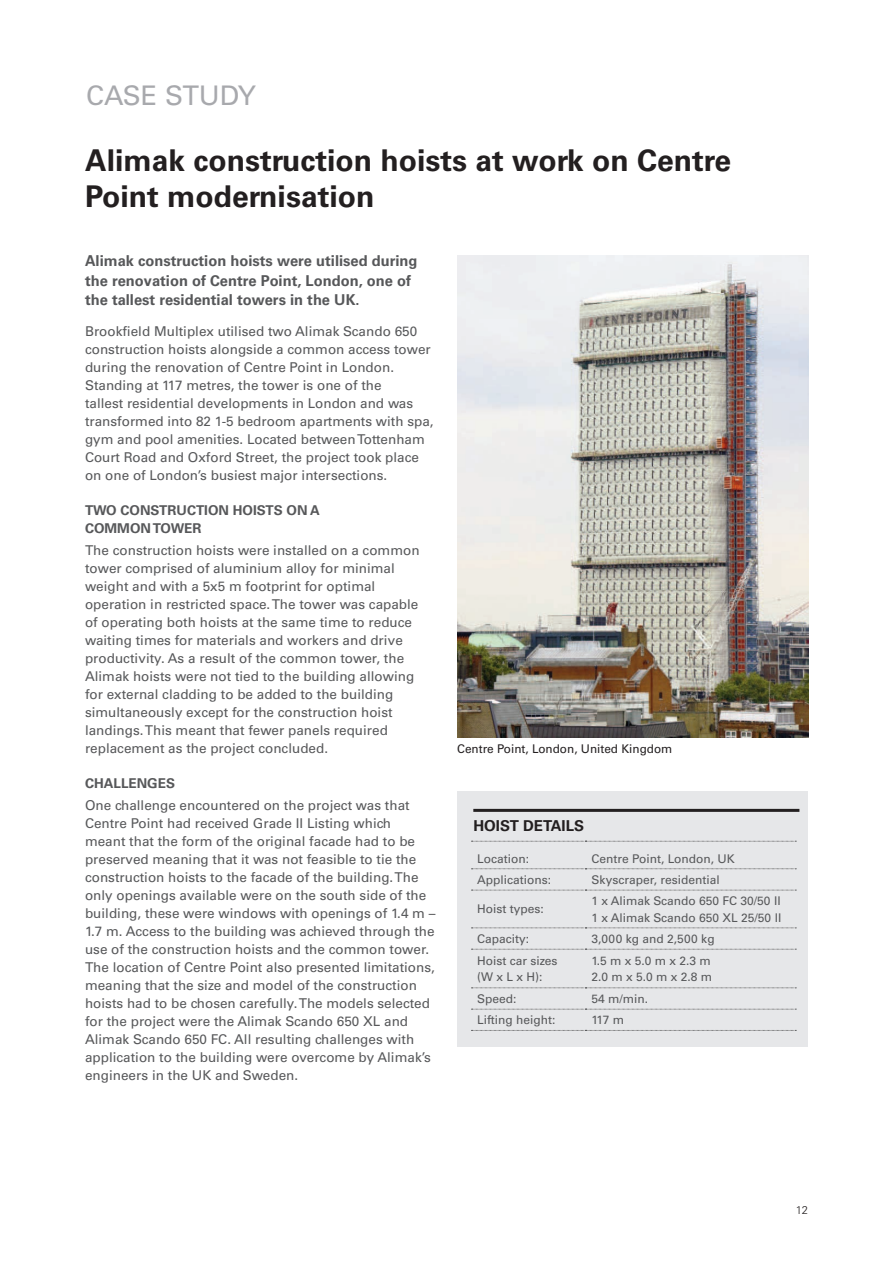
<style>
.page{position:relative;width:893px;height:1263px;background:#fff}
.page>*{position:absolute;margin:0;border:0;box-sizing:border-box;transform-origin:0 0}
.t1{font:700 30px/36px "Univers LT Std";color:#231f20}
.Project_Name{font:27px "Univers LT Std";color:#a8a9ad}
.Introduction_text{font:700 15px/19.5px "Univers LT Std";color:#57585a}
.Table_title{font:700 15px "Univers LT Std";color:#231f20}
.Regular_text{font:13.5px/18px "Univers LT Std";color:#57585a}
.Headline{font:700 13.5px/18px "Univers LT Std";color:#57585a}
.Table_text{font:12px "Univers LT Std";color:#57585a}
.Introduction_text-2{font:12px "Univers LT Std";color:#231f20}
.Table_text-2{font:12px "Univers LT Std";letter-spacing:.02em;color:#57585a}
.t2{font:300 11.25px "Univers LT Std";color:#231f20}
</style>
<div class="page">
<img style="left:457px;top:255px;width:352px;height:482px">
<div style="left:457px;top:791px;width:351px;height:256px;background:#e6e7e9"></div>
<hr style="left:473px;top:809px;width:326px;height:3px;background:#231f20">
<svg style="left:471px;top:841px;width:325px;height:1px"></svg>
<svg style="left:471px;top:868px;width:325px;height:1px"></svg>
<svg style="left:471px;top:890px;width:325px;height:1px"></svg>
<svg style="left:471px;top:928px;width:325px;height:1px"></svg>
<svg style="left:471px;top:949px;width:325px;height:1px"></svg>
<svg style="left:471px;top:987px;width:325px;height:1px"></svg>
<svg style="left:471px;top:1009px;width:325px;height:1px"></svg>
<svg style="left:471px;top:1030px;width:325px;height:1px"></svg>
<p class="Project_Name" style="left:86px;top:79px;width:171px">CASE STUDY</p>
<p class="t1" style="left:85px;top:142px;width:648px">Alimak construction hoists at work on Centre<br>Point modernisation</p>
<p class="Introduction_text" style="left:85px;top:251px;width:334px">Alimak construction hoists were utilised during the renovation of Centre Point, London, one of the tallest residential towers in the UK.</p>
<p class="Regular_text" style="left:85px;top:322px;width:350px">Brookfield Multiplex utilised two Alimak Scando 650 construction hoists alongside a common access tower during the renovation of Centre Point in London.<br>Standing at 117 metres, the tower is one of the<br>tallest residential developments in London and was transformed into 82 1-5 bedroom apartments with spa, gym and pool amenities. Located between Tottenham Court Road and Oxford Street, the project took place on one of London’s busiest major intersections.</p>
<p class="Headline" style="left:85px;top:501px;width:236px">TWO CONSTRUCTION HOISTS ON A<br>COMMON TOWER</p>
<p class="Regular_text" style="left:85px;top:541px;width:336px">The construction hoists were installed on a common tower comprised of aluminium alloy for minimal weight and with a 5x5 m footprint for optimal operation in restricted space. The tower was capable of operating both hoists at the same time to reduce waiting times for materials and workers and drive productivity. As a result of the common tower, the Alimak hoists were not tied to the building allowing for external cladding to be added to the building simultaneously except for the construction hoist landings. This meant that fewer panels required replacement as the project concluded.</p>
<p class="Headline" style="left:85px;top:774px;width:92px">CHALLENGES</p>
<p class="Regular_text" style="left:85px;top:797px;width:352px">One challenge encountered on the project was that Centre Point had received Grade II Listing which<br>meant that the form of the original facade had to be preserved meaning that it was not feasible to tie the construction hoists to the facade of the building. The only openings available were on the south side of the building, these were windows with openings of 1.4 m – 1.7 m. Access to the building was achieved through the use of the construction hoists and the common tower.<br>The location of Centre Point also presented limitations, meaning that the size and model of the construction hoists had to be chosen carefully. The models selected for the project were the Alimak Scando 650 XL and Alimak Scando 650 FC. All resulting challenges with application to the building were overcome by Alimak’s engineers in the UK and Sweden.</p>
<p class="Introduction_text-2" style="left:457px;top:741px;width:217px">Centre Point, London, United Kingdom</p>
<p class="Table_title" style="left:473px;top:817px;width:112px">HOIST DETAILS</p>
<p class="Table_text" style="left:477px;top:851px;width:53px">Location:</p>
<p class="Table_text" style="left:591px;top:851px;width:145px">Centre Point, London, UK</p>
<p class="Table_text" style="left:477px;top:873px;width:76px">Applications:</p>
<p class="Table_text" style="left:591px;top:873px;width:130px">Skyscraper, residential</p>
<p class="Table_text" style="left:477px;top:902px;width:68px">Hoist types:</p>
<p class="Table_text" style="left:591px;top:894px;width:191px">1 x Alimak Scando 650 FC 30/50 II</p>
<p class="Table_text" style="left:591px;top:910px;width:191px">1 x Alimak Scando 650 XL 25/50 II</p>
<p class="Table_text" style="left:477px;top:932px;width:54px">Capacity:</p>
<p class="Table_text-2" style="left:591px;top:932px;width:125px">3,000 kg and 2,500 kg</p>
<p class="Table_text" style="left:477px;top:953px;width:82px">Hoist car sizes</p>
<p class="Table_text" style="left:477px;top:970px;width:67px">(W x L x H):</p>
<p class="Table_text" style="left:591px;top:953px;width:121px">1.5 m x 5.0 m x 2.3 m</p>
<p class="Table_text" style="left:591px;top:970px;width:122px">2.0 m x 5.0 m x 2.8 m</p>
<p class="Table_text" style="left:477px;top:992px;width:41px">Speed:</p>
<p class="Table_text" style="left:591px;top:992px;width:58px">54 m/min.</p>
<p class="Table_text" style="left:477px;top:1013px;width:80px">Lifting height:</p>
<p class="Table_text" style="left:591px;top:1013px;width:34px">117 m</p>
<p class="t2" style="left:796px;top:1203px;width:14px">12</p>
</div>
